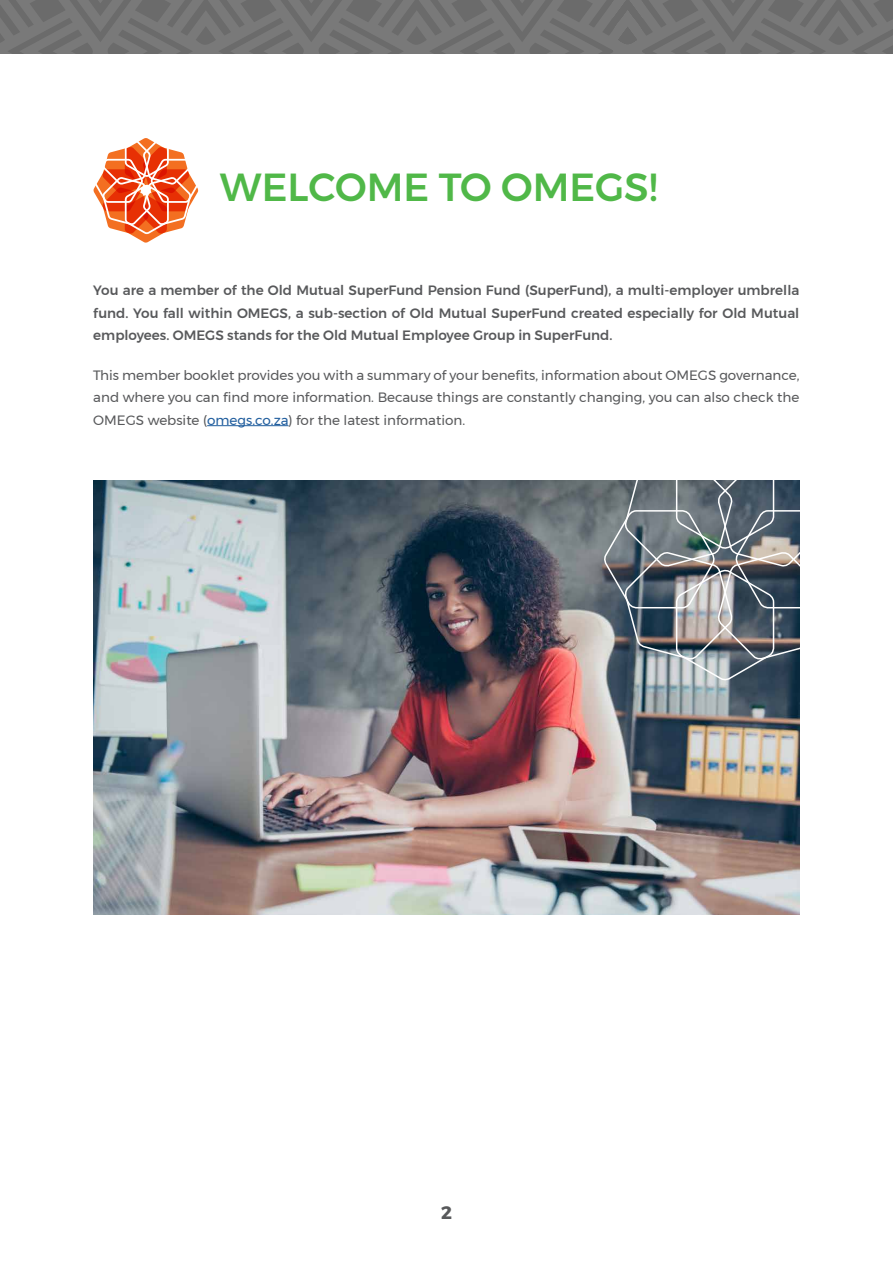
<style>
.page{position:relative;width:893px;height:1263px;background:#fff}
.page>*{position:absolute;margin:0;border:0;box-sizing:border-box;transform-origin:0 0}
.t1{font:500 39px "Montserrat";color:#50b848}
.t2{font:700 18px "Montserrat";color:#58595b}
.t3{font:500 13.5px/22.5px "Montserrat";color:#58595b;text-align:justify}
.t4{font:13.5px/22.5px "Montserrat";color:#58595b;text-align:justify}
.s1{color:#215e9e}
</style>
<div class="page">
<svg style="left:0;top:0;width:893px;height:54px;background:#737373"></svg>
<hr style="left:207px;top:425px;width:82px;height:1px;background:#215e9e">
<svg style="left:93px;top:138px;width:106px;height:105px"></svg>
<img style="left:94px;top:481px;width:705px;height:433px">
<img style="left:603px;top:480px;width:197px;height:201px">
<h1 class="t1" style="left:220px;top:157px;width:439px">WELCOME TO OMEGS!</h1>
<p class="t3" style="left:93px;top:279px;width:708px">You are a member of the Old Mutual SuperFund Pension Fund (SuperFund), a multi-employer umbrella fund. You fall within OMEGS, a sub-section of Old Mutual SuperFund created especially for Old Mutual employees. OMEGS stands for the Old Mutual Employee Group in SuperFund.</p>
<p class="t4" style="left:93px;top:363px;width:708px">This member booklet provides you with a summary of your benefits, information about OMEGS governance, and where you can find more information. Because things are constantly changing, you can also check the OMEGS website (<span class="s1">omegs.co.za</span>) for the latest information.</p>
<h2 class="t2" style="left:441px;top:1198px;width:12px">2</h2>
</div>
